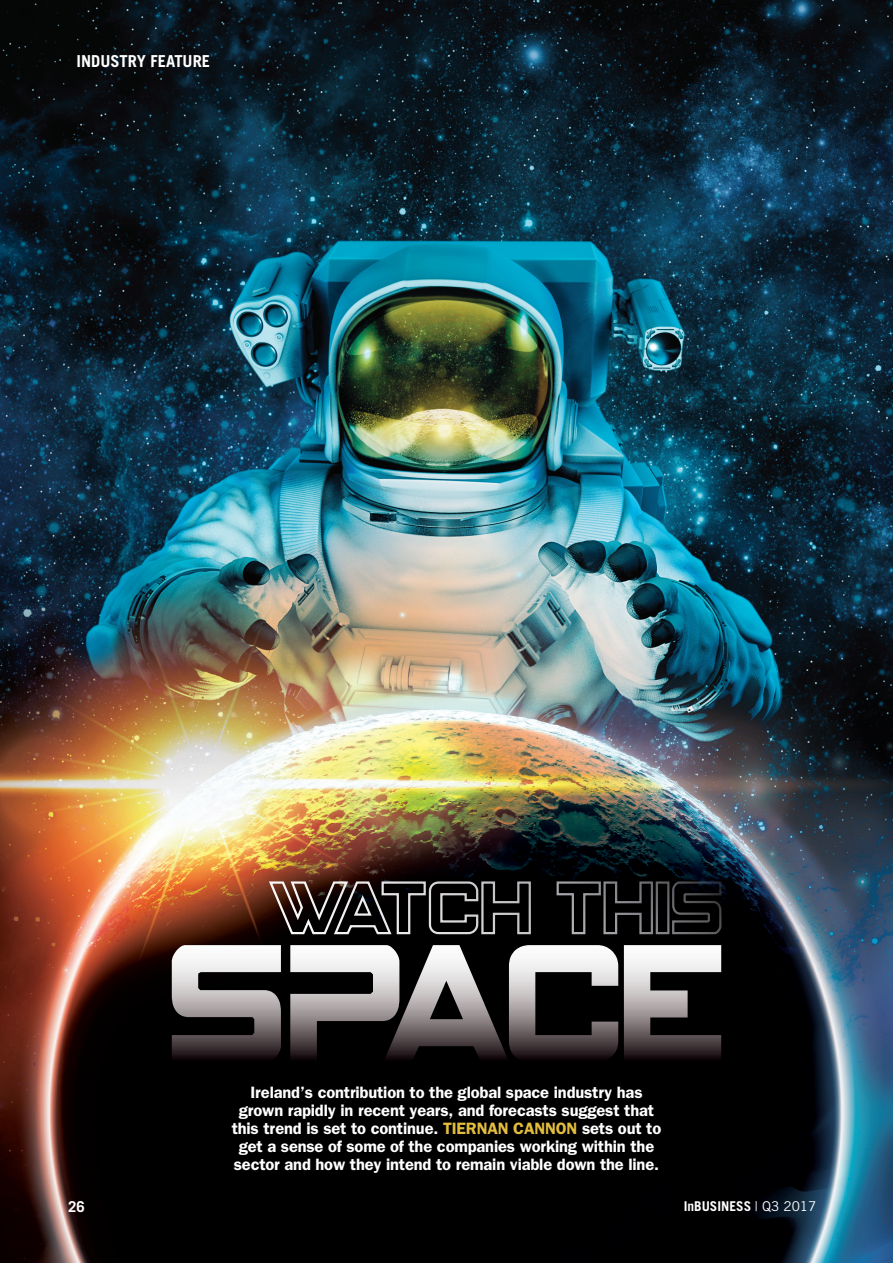
<style>
.page{position:relative;width:893px;height:1263px;background:#fff}
.page>*{position:absolute;margin:0;border:0;box-sizing:border-box;transform-origin:0 0}
.t1{font:187.5px "Spy Agency Condensed";letter-spacing:-.055em;color:#fff}
.Standfirst__ITC_Fra{font:600 16.5px/18px "Franklin Gothic";letter-spacing:-.01em;color:#fff;text-align:center}
.IB_Survey__Page_Hea{font:700 16.5px "Trade Gothic";color:#fff}
.In_Business__Page_N{font:700 15px "Trade Gothic";color:#fff}
.t2{font:700 13.5px "Trade Gothic";color:#fff}
.s1{color:#e2bd3e}
.s2{font-weight:400}
</style>
<div class="page">
<img style="left:0;top:0;width:893px;height:1263px">
<svg style="left:267px;top:880px;width:265px;height:56px;background:#342f2e"></svg>
<svg style="left:555px;top:880px;width:99px;height:55px;background:#1b1b1c"></svg>
<svg style="left:670px;top:880px;width:53px;height:55px;background:#151517"></svg>
<p class="IB_Survey__Page_Hea" style="left:77px;top:51px;width:135px">INDUSTRY FEATURE</p>
<p class="t1" style="left:164px;top:904px;width:566px">Space</p>
<p class="Standfirst__ITC_Fra" style="left:232px;top:1083px;width:431px">Ireland’s contribution to the global space industry has grown rapidly in recent years, and forecasts suggest that this trend is set to continue. <span class="s1">TIERNAN CANNON</span> sets out to get a sense of some of the companies working within the sector and how they intend to remain viable down the line.</p>
<p class="In_Business__Page_N" style="left:68px;top:1197px;width:18px">26</p>
<p class="t2" style="left:684px;top:1198px;width:134px">InBUSINESS <span class="s2">| Q3 2017</span></p>
</div>
